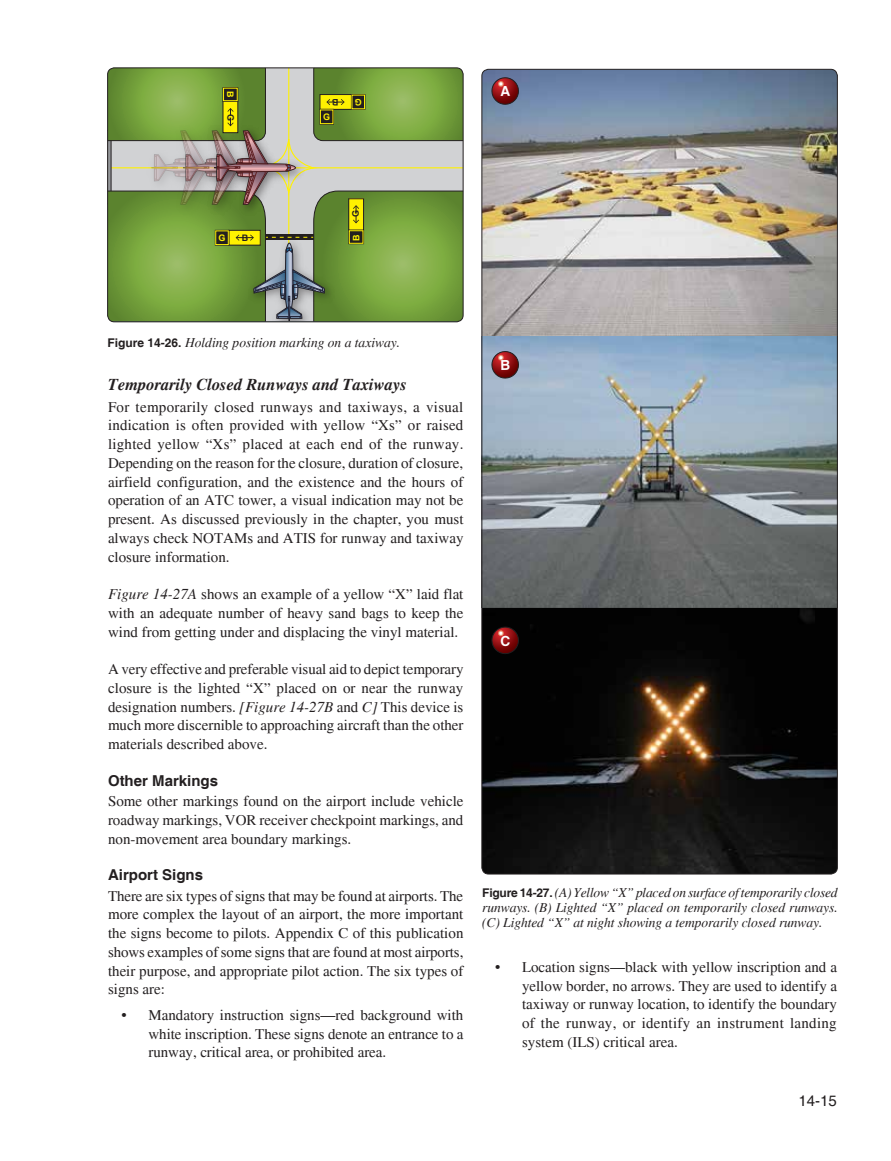
<style>
.page{position:relative;width:891px;height:1161px;background:#fff}
.page>*{position:absolute;margin:0;border:0;box-sizing:border-box;transform-origin:0 0}
.t1{font:italic 700 16.5px "Times";color:#231f20}
.t2{font:15px/18.8px "Times";color:#231f20;text-align:justify}
.t3{font:700 15px "Helvetica";color:#231f20}
.t4{font:15px "Helvetica";color:#231f20}
.t5{font:italic 13.5px/15px "Times";letter-spacing:-.005em;color:#231f20}
.t6{font:700 9px "Arial";color:#fff101}
.t7{font:700 9px "Arial";color:#231f20}
.s1{font-family:"Helvetica";font-weight:700;font-style:normal;font-size:12px}
.s2{font-style:italic}
</style>
<div class="page">
<svg style="left:108px;top:68px;width:355px;height:254px;background:#8ca662"></svg>
<div style="left:107px;top:68px;width:357px;height:254px;border:1px solid #231f20;border-radius:7px"></div>
<img style="left:482px;top:69px;width:355px;height:805px">
<svg style="left:491px;top:77px;width:28px;height:28px"></svg>
<svg style="left:491px;top:627px;width:28px;height:27px"></svg>
<svg style="left:491px;top:351px;width:28px;height:28px"></svg>
<p class="t6" style="left:236px;top:91px;width:8px;rotate:90deg">B</p>
<p class="t7" style="left:237px;top:114px;width:8px;rotate:90deg">G</p>
<p class="t6" style="left:218px;top:232px;width:8px">G</p>
<p class="t7" style="left:242px;top:232px;width:8px">B</p>
<p class="t7" style="left:338px;top:108px;width:8px;rotate:-180deg">B</p>
<p class="t6" style="left:323px;top:111px;width:8px">G</p>
<p class="t6" style="left:362px;top:108px;width:8px;rotate:-180deg">G</p>
<p class="t7" style="left:350px;top:217px;width:8px;rotate:-90deg">G</p>
<p class="t6" style="left:350px;top:241px;width:8px;rotate:-90deg">B</p>
<p class="t5" style="left:108px;top:335px;width:294px"><span class="s1">Figure 14-26.</span> Holding position marking on a taxiway.</p>
<p class="t1" style="left:108px;top:375px;width:300px">Temporarily Closed Runways and Taxiways</p>
<p class="t2" style="left:108px;top:397px;width:357px">For temporarily closed runways and taxiways, a visual indication is often provided with yellow “Xs” or raised lighted yellow “Xs” placed at each end of the runway.<br>Depending on the reason for the closure, duration of closure, airfield configuration, and the existence and the hours of operation of an ATC tower, a visual indication may not be present. As discussed previously in the chapter, you must always check NOTAMs and ATIS for runway and taxiway closure information.</p>
<p class="t2" style="left:108px;top:585px;width:357px"><span class="s2">Figure 14-27A</span> shows an example of a yellow “X” laid flat with an adequate number of heavy sand bags to keep the wind from getting under and displacing the vinyl material.</p>
<p class="t2" style="left:108px;top:660px;width:357px">A very effective and preferable visual aid to depict temporary closure is the lighted “X” placed on or near the runway designation numbers. <span class="s2">[Figure 14-27B</span> and <span class="s2">C]</span> This device is much more discernible to approaching aircraft than the other materials described above.</p>
<p class="t3" style="left:108px;top:771px;width:112px">Other Markings</p>
<p class="t2" style="left:108px;top:792px;width:357px">Some other markings found on the airport include vehicle roadway markings, VOR receiver checkpoint markings, and non-movement area boundary markings.</p>
<p class="t3" style="left:108px;top:866px;width:97px">Airport Signs</p>
<p class="t2" style="left:108px;top:886px;width:357px">There are six types of signs that may be found at airports. The more complex the layout of an airport, the more important the signs become to pilots. Appendix C of this publication shows examples of some signs that are found at most airports, their purpose, and appropriate pilot action. The six types of signs are:</p>
<p class="t2" style="left:148px;top:1006px;width:317px;text-indent:-27px">• Mandatory instruction signs—red background with white inscription. These signs denote an entrance to a runway, critical area, or prohibited area.</p>
<p class="t5" style="left:482px;top:885px;width:357px"><span class="s1">Figure 14-27.</span> (A) Yellow “X” placed on surface of temporarily closed runways. (B) Lighted “X” placed on temporarily closed runways.</p>
<p class="t5" style="left:482px;top:915px;width:342px">(C) Lighted “X” at night showing a temporarily closed runway.</p>
<p class="t2" style="left:522px;top:958px;width:317px;text-indent:-27px">• Location signs—black with yellow inscription and a yellow border, no arrows. They are used to identify a taxiway or runway location, to identify the boundary of the runway, or identify an instrument landing system (ILS) critical area.</p>
<p class="t4" style="left:799px;top:1092px;width:40px">14-15</p>
</div>
